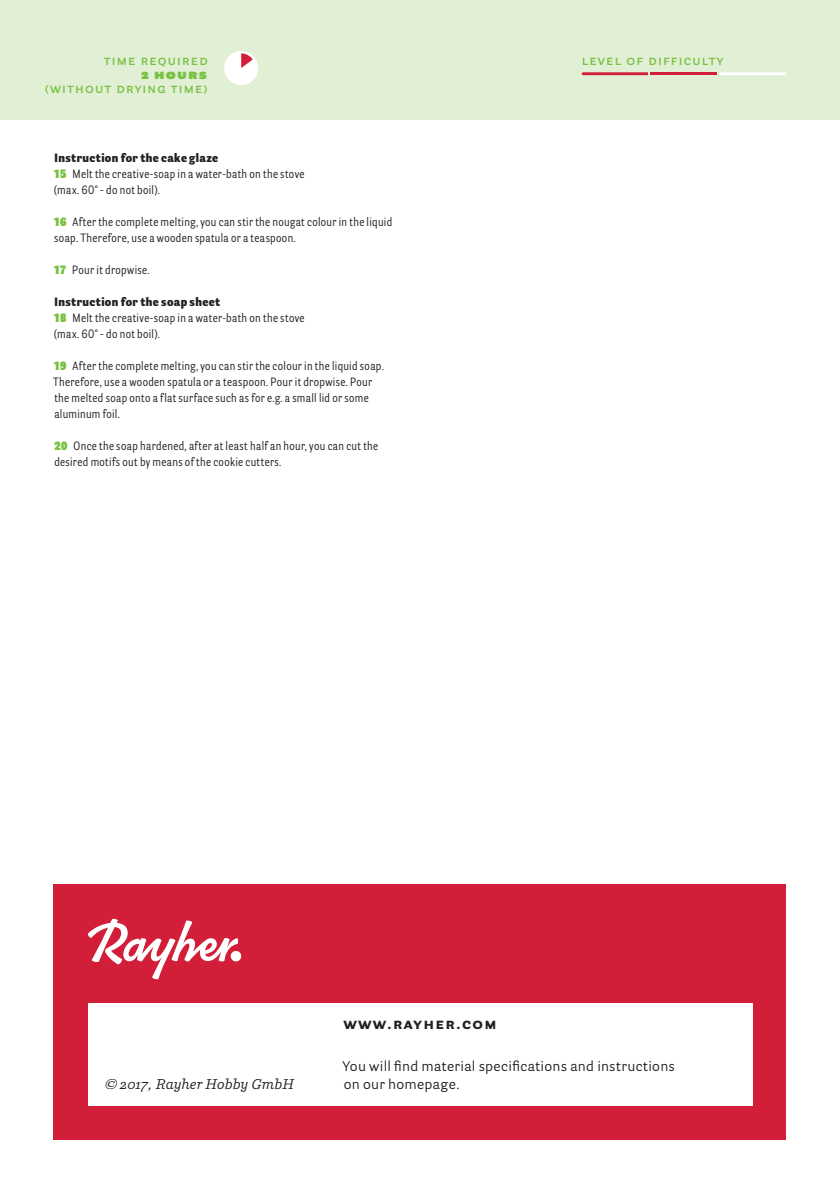
<style>
.page{position:relative;width:840px;height:1191px;background:#fff}
.page>*{position:absolute;margin:0;border:0;box-sizing:border-box;transform-origin:0 0}
.t1{font:700 16px "Parry Grotesque Pro";letter-spacing:.08em;color:#231f20}
.t2{font:14px/18px "Parry Grotesque Pro";letter-spacing:.02em;color:#231f20}
.t3{font:600 14px "Parry Grotesque Pro";letter-spacing:.08em;color:#79c142}
.t4{font:italic 14px "Parry Pro";letter-spacing:.01em;color:#231f20}
.t5{font:900 14px "Parry Grotesque Pro";letter-spacing:.08em;color:#79c142}
.t6{font:12px/16px "Parry Grot Con Pro";letter-spacing:.03em;color:#231f20}
.s1{font-weight:900}
.s2{font-weight:900;color:#79c142}
</style>
<div class="page">
<div style="left:54px;top:884px;width:731px;height:256px;background:#d21e38"></div>
<div style="left:88px;top:1003px;width:663px;height:103px;background:#fff"></div>
<div style="left:0;top:0;width:839px;height:119px;background:#e1efd4"></div>
<svg style="left:88px;top:918px;width:150px;height:61px"></svg>
<div style="left:230px;top:951px;width:11px;height:10px;background:#fff;border-radius:50%"></div>
<svg style="left:720px;top:72px;width:65px;height:3px"></svg>
<svg style="left:581px;top:72px;width:66px;height:3px"></svg>
<div style="left:224px;top:51px;width:34px;height:34px;background:#fff;border-radius:50%"></div>
<svg style="left:241px;top:53px;width:12px;height:15px"></svg>
<hr style="left:650px;top:72px;width:66px;height:3px;background:#d21e38">
<p class="t3" style="left:104px;top:50px;width:105px">time required</p>
<p class="t5" style="left:141px;top:63px;width:68px">2 hours</p>
<p class="t3" style="left:45px;top:78px;width:164px">(without drying time)</p>
<p class="t6" style="left:54px;top:150px;width:252px"><span class="s1">Instruction for the cake glaze<br></span><span class="s2">15</span> Melt the creative-soap in a water-bath on the stove (max. 60° - do not boil).</p>
<p class="t6" style="left:54px;top:214px;width:340px"><span class="s2">16</span> After the complete melting, you can stir the nougat colour in the liquid soap. Therefore, use a wooden spatula or a teaspoon.</p>
<p class="t6" style="left:54px;top:262px;width:97px"><span class="s2">17</span> Pour it dropwise.</p>
<p class="t6" style="left:54px;top:294px;width:252px"><span class="s1">Instruction for the soap sheet<br></span><span class="s2">18</span> Melt the creative-soap in a water-bath on the stove (max. 60° - do not boil).</p>
<p class="t6" style="left:53px;top:358px;width:332px"><span class="s2">19</span> After the complete melting, you can stir the colour in the liquid soap.<br>Therefore, use a wooden spatula or a teaspoon. Pour it dropwise. Pour the melted soap onto a flat surface such as for e.g. a small lid or some aluminum foil.</p>
<p class="t6" style="left:54px;top:438px;width:325px"><span class="s2">20</span> Once the soap hardened, after at least half an hour, you can cut the desired motifs out by means of the cookie cutters.</p>
<p class="t3" style="left:581px;top:50px;width:143px">level of difficulty</p>
<h1 class="t1" style="left:343px;top:1012px;width:155px">www.rayher.com</h1>
<p class="t4" style="left:105px;top:1074px;width:190px">© 2017, Rayher Hobby GmbH</p>
<p class="t2" style="left:342px;top:1056px;width:334px">You will find material specifications and instructions on our homepage.</p>
</div>
